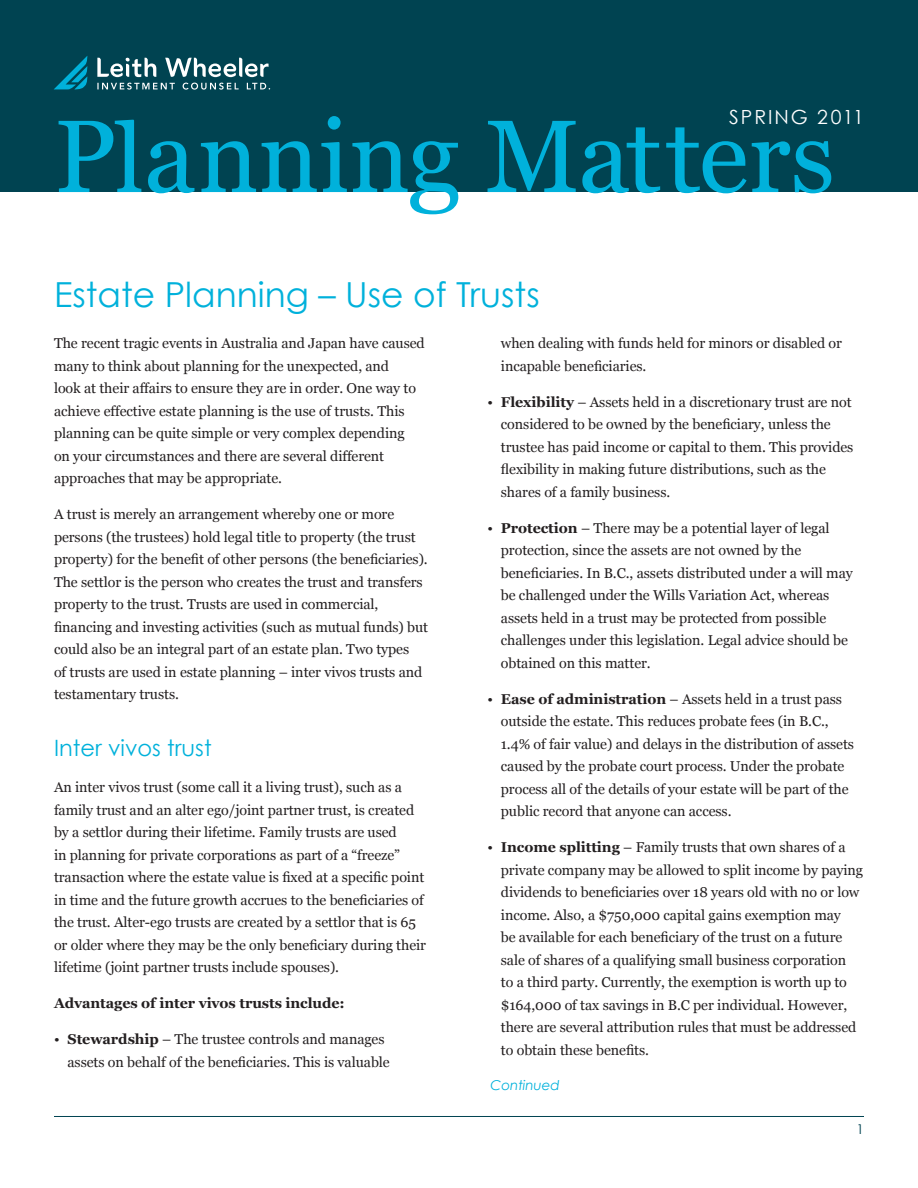
<style>
.page{position:relative;width:918px;height:1188px;background:#fff}
.page>*{position:absolute;margin:0;border:0;box-sizing:border-box;transform-origin:0 0}
.t1{font:34.5px "Century Gothic";color:#00b1db}
.t2{font:22.5px "Century Gothic";color:#00b1db}
.t3{font:19.5px "Century Gothic";letter-spacing:.1em;color:#fff}
.t4{font:14.25px/22.5px "Georgia";letter-spacing:-.005em;color:#231f20}
.t5{font:700 14.25px "Georgia";letter-spacing:-.005em;color:#231f20}
.t6{font:italic 13.5px "Century Gothic";letter-spacing:-.005em;color:#00b1db}
.t7{font:13.5px "Century Gothic";color:#004351}
.s1{font-weight:700}
</style>
<div class="page">
<hr style="left:54px;top:1116px;width:810px;height:1px;background:#004351">
<div style="left:0;top:0;width:918px;height:192px;background:#004351"></div>
<svg style="left:97px;top:83px;width:173px;height:7px"></svg>
<svg style="left:97px;top:57px;width:172px;height:20px"></svg>
<svg style="left:54px;top:56px;width:34px;height:34px"></svg>
<svg style="left:59px;top:116px;width:772px;height:98px"></svg>
<h1 class="t1" style="left:54px;top:273px;width:487px">Estate Planning – Use of Trusts</h1>
<h3 class="t3" style="left:729px;top:105px;width:136px">SPRING 2011</h3>
<p class="t4" style="left:54px;top:332px;width:372px">The recent tragic events in Australia and Japan have caused many to think about planning for the unexpected, and<br>look at their affairs to ensure they are in order. One way to achieve effective estate planning is the use of trusts. This planning can be quite simple or very complex depending<br>on your circumstances and there are several different approaches that may be appropriate.</p>
<p class="t4" style="left:54px;top:503px;width:376px">A trust is merely an arrangement whereby one or more persons (the trustees) hold legal title to property (the trust property) for the benefit of other persons (the beneficiaries).<br>The settlor is the person who creates the trust and transfers property to the trust. Trusts are used in commercial, financing and investing activities (such as mutual funds) but could also be an integral part of an estate plan. Two types<br>of trusts are used in estate planning – inter vivos trusts and testamentary trusts.</p>
<h2 class="t2" style="left:54px;top:734px;width:159px">Inter vivos trust</h2>
<p class="t4" style="left:54px;top:776px;width:374px">An inter vivos trust (some call it a living trust), such as a family trust and an alter ego/joint partner trust, is created by a settlor during their lifetime. Family trusts are used<br>in planning for private corporations as part of a “freeze” transaction where the estate value is fixed at a specific point in time and the future growth accrues to the beneficiaries of the trust. Alter-ego trusts are created by a settlor that is 65 or older where they may be the only beneficiary during their lifetime (joint partner trusts include spouses).</p>
<p class="t5" style="left:54px;top:994px;width:292px">Advantages of inter vivos trusts include:</p>
<p class="t4" style="left:67px;top:1028px;width:324px;text-indent:-13px">• <span class="s1">Stewardship</span> – The trustee controls and manages assets on behalf of the beneficiaries. This is valuable</p>
<p class="t4" style="left:501px;top:332px;width:343px">when dealing with funds held for minors or disabled or incapable beneficiaries.</p>
<p class="t4" style="left:501px;top:391px;width:354px;text-indent:-13px">• <span class="s1">Flexibility</span> – Assets held in a discretionary trust are not considered to be owned by the beneficiary, unless the trustee has paid income or capital to them. This provides flexibility in making future distributions, such as the shares of a family business.</p>
<p class="t4" style="left:501px;top:517px;width:353px;text-indent:-13px">• <span class="s1">Protection</span> – There may be a potential layer of legal protection, since the assets are not owned by the beneficiaries. In B.C., assets distributed under a will may be challenged under the Wills Variation Act, whereas assets held in a trust may be protected from possible challenges under this legislation. Legal advice should be obtained on this matter.</p>
<p class="t4" style="left:501px;top:688px;width:355px;text-indent:-13px">• <span class="s1">Ease of administration</span> – Assets held in a trust pass outside the estate. This reduces probate fees (in B.C., 1.4% of fair value) and delays in the distribution of assets caused by the probate court process. Under the probate process all of the details of your estate will be part of the public record that anyone can access.</p>
<p class="t4" style="left:501px;top:836px;width:364px;text-indent:-13px">• <span class="s1">Income splitting</span> – Family trusts that own shares of a private company may be allowed to split income by paying dividends to beneficiaries over 18 years old with no or low income. Also, a $750,000 capital gains exemption may<br>be available for each beneficiary of the trust on a future sale of shares of a qualifying small business corporation<br>to a third party. Currently, the exemption is worth up to $164,000 of tax savings in B.C per individual. However, there are several attribution rules that must be addressed to obtain these benefits.</p>
<p class="t6" style="left:490px;top:1077px;width:71px">Continued</p>
<p class="t7" style="left:857px;top:1121px;width:9px">1</p>
</div>
